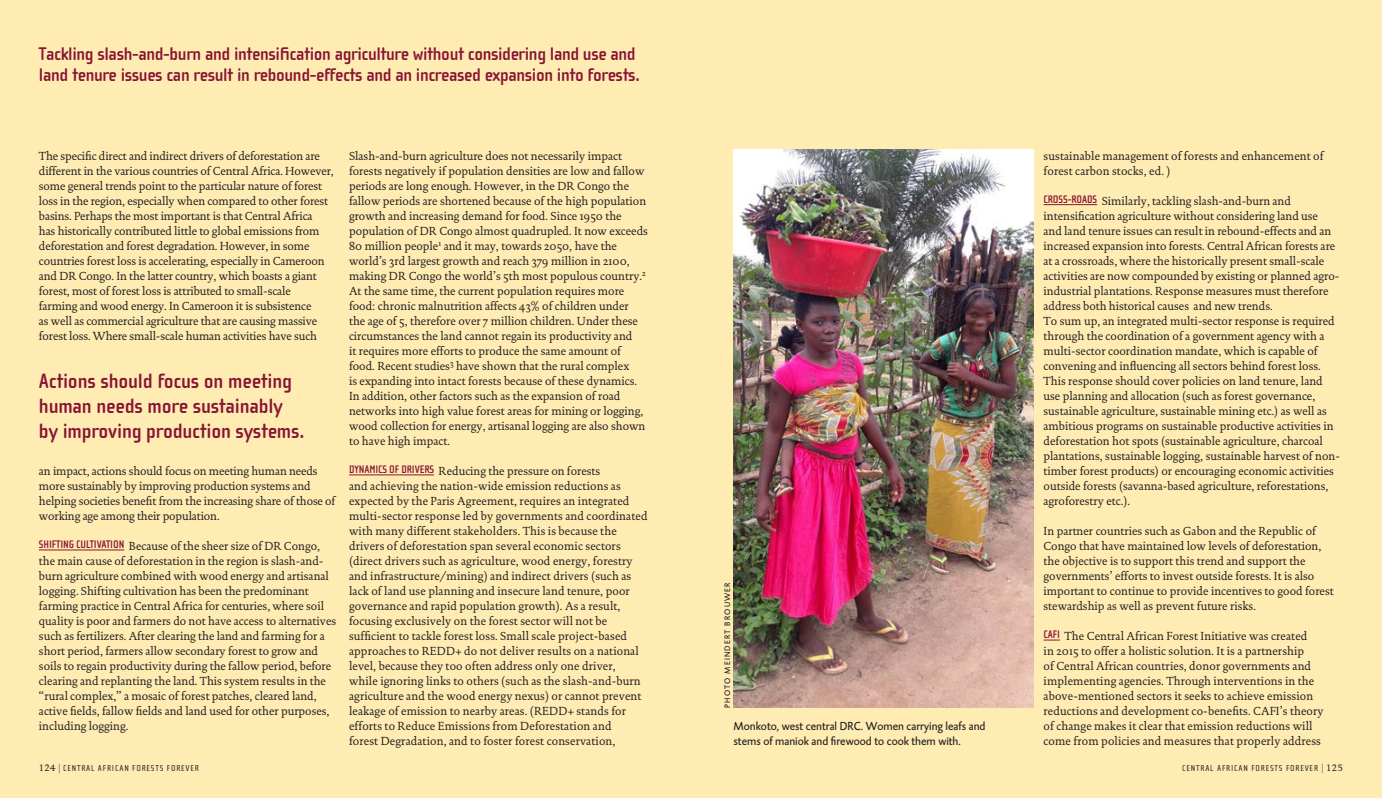
<style>
.page{position:relative;width:1382px;height:798px;background:#fff}
.page>*{position:absolute;margin:0;border:0;box-sizing:border-box;transform-origin:0 0}
.streamer{font:700 21.25px/25px "Cholla Sans";letter-spacing:-.01em;color:#881534}
.streamer-2{font:700 18.75px/21.2px "Cholla Sans";letter-spacing:-.02em;color:#881534}
.broodtekst{font:11.88px/15px "DTL Documenta ST";color:#231f20;scale:.96 1}
.tussenkop{font:11.88px/15px "DTL Documenta ST";letter-spacing:.01em;color:#231f20;scale:.96 1}
.bijschrift{font:11.88px/15px "DTL Caspari ST";color:#231f20}
.t1{font:8.75px "Cholla Sans";letter-spacing:.09em;color:#231f20}
.fotocredit{font:8.12px "DTL Caspari T";letter-spacing:.14em;color:#231f20}
.s1{font-family:"DTL Documenta T";font-size:9.38px}
.s2{font-family:"DTL Documenta ST";font-size:9.38px}
</style>
<div class="page">
<div style="left:0;top:0;width:691px;height:797px;background:#ffecb3"></div>
<div style="left:691px;top:0;width:691px;height:797px;background:#ffecb3"></div>
<hr style="left:1044px;top:204px;width:53px;height:1px;background:#881534">
<svg style="left:1044px;top:639px;width:16px;height:1px"></svg>
<hr style="left:39px;top:549px;width:85px;height:1px;background:#881534">
<hr style="left:349px;top:474px;width:85px;height:1px;background:#881534">
<img style="left:733px;top:150px;width:300px;height:557px">
<p class="streamer-2" style="left:39px;top:44px;width:602px">Tackling slash-and-burn and intensification agriculture without considering land use and land tenure issues can result in rebound-effects and an increased expansion into forests.</p>
<p class="broodtekst" style="left:39px;top:148px;width:309px">The specific direct and indirect drivers of deforestation are different in the various countries of Central Africa. However, some general trends point to the particular nature of forest loss in the region, especially when compared to other forest basins. Perhaps the most important is that Central Africa<br>has historically contributed little to global emissions from deforestation and forest degradation. However, in some countries forest loss is accelerating, especially in Cameroon and DR Congo. In the latter country, which boasts a giant forest, most of forest loss is attributed to small-scale<br>farming and wood energy. In Cameroon it is subsistence<br>as well as commercial agriculture that are causing massive forest loss. Where small-scale human activities have such</p>
<p class="streamer" style="left:39px;top:368px;width:267px">Actions should focus on meeting human needs more sustainably by improving production systems.</p>
<p class="broodtekst" style="left:39px;top:463px;width:310px">an impact, actions should focus on meeting human needs more sustainably by improving production systems and helping societies benefit from the increasing share of those of working age among their population.</p>
<p class="tussenkop" style="left:39px;top:538px;width:311px"><sup>SHIFTING</sup> <sup>CULTIVATION</sup> Because of the sheer size of DR Congo, the main cause of deforestation in the region is slash-and&shy;burn agriculture combined with wood energy and artisanal logging. Shifting cultivation has been the predominant farming practice in Central Africa for centuries, where soil quality is poor and farmers do not have access to alternatives such as fertilizers. After clearing the land and farming for a short period, farmers allow secondary forest to grow and soils to regain productivity during the fallow period, before clearing and replanting the land. This system results in the “rural complex,” a mosaic of forest patches, cleared land, active fields, fallow fields and land used for other purposes, including logging.</p>
<p class="broodtekst" style="left:349px;top:148px;width:313px">Slash-and-burn agriculture does not necessarily impact forests negatively if population densities are low and fallow periods are long enough. However, in the DR Congo the fallow periods are shortened because of the high population growth and increasing demand for food. Since 1950 the population of DR Congo almost quadrupled. It now exceeds 80 million people<sup>1</sup> and it may, towards 2050, have the world’s 3rd largest growth and reach 379 million in 2100, making DR Congo the world’s 5th most populous country.<sup>2<br></sup>At the same time, the current population requires more food: chronic malnutrition affects 43% of children under the age of 5, therefore over 7 million children. Under these circumstances the land cannot regain its productivity and<br>it requires more efforts to produce the same amount of food. Recent studies<sup>3</sup> have shown that the rural complex<br>is expanding into intact forests because of these dynamics.<br>In addition, other factors such as the expansion of road networks into high value forest areas for mining or logging, wood collection for energy, artisanal logging are also shown to have high impact.</p>
<p class="tussenkop" style="left:349px;top:463px;width:312px"><sup>DYNAMICS</sup> <sup>OF</sup> <sup>DRIVERS</sup> Reducing the pressure on forests<br>and achieving the nation-wide emission reductions as expected by the Paris Agreement, requires an integrated multi-sector response led by governments and coordinated with many different stakeholders. This is because the drivers of deforestation span several economic sectors (direct drivers such as agriculture, wood energy, forestry and infrastructure/mining) and indirect drivers (such as lack of land use planning and insecure land tenure, poor governance and rapid population growth). As a result, focusing exclusively on the forest sector will not be sufficient to tackle forest loss. Small scale project-based approaches to REDD+ do not deliver results on a national level, because they too often address only one driver,<br>while ignoring links to others (such as the slash-and-burn agriculture and the wood energy nexus) or cannot prevent leakage of emission to nearby areas. (REDD+ stands for efforts to Reduce Emissions from Deforestation and<br>forest Degradation, and to foster forest conservation,</p>
<p class="fotocredit" style="left:723px;top:707px;width:127px;rotate:-90deg">PHOTO MEINDERT BROUWER</p>
<p class="bijschrift" style="left:733px;top:718px;width:254px">Monkoto, west central DRC. Women carrying leafs and stems of maniok and firewood to cook them with.</p>
<p class="tussenkop" style="left:1044px;top:148px;width:293px">sustainable management of forests and enhancement of forest carbon stocks, ed. )</p>
<p class="tussenkop" style="left:1044px;top:193px;width:310px"><sup>CROSS-ROADS</sup> Similarly, tackling slash-and-burn and intensification agriculture without considering land use<br>and land tenure issues can result in rebound-effects and an increased expansion into forests. Central African forests are at a crossroads, where the historically present small-scale activities are now compounded by existing or planned agro&shy;industrial plantations. Response measures must therefore address both historical causes and new trends.</p>
<p class="broodtekst" style="left:1044px;top:313px;width:310px">To sum up, an integrated multi-sector response is required through the coordination of a government agency with a multi-sector coordination mandate, which is capable of convening and influencing all sectors behind forest loss.<br>This response should cover policies on land tenure, land use planning and allocation (such as forest governance, sustainable agriculture, sustainable mining etc.) as well as ambitious programs on sustainable productive activities in deforestation hot spots (sustainable agriculture, charcoal plantations, sustainable logging, sustainable harvest of non&shy;timber forest products) or encouraging economic activities outside forests (savanna-based agriculture, reforestations, agroforestry etc.).</p>
<p class="broodtekst" style="left:1044px;top:523px;width:304px">In partner countries such as Gabon and the Republic of Congo that have maintained low levels of deforestation, the objective is to support this trend and support the governments’ efforts to invest outside forests. It is also important to continue to provide incentives to good forest stewardship as well as prevent future risks.</p>
<p class="tussenkop" style="left:1044px;top:628px;width:293px"><sup>CAFI</sup> The Central African Forest Initiative was created<br>in 2015 to offer a holistic solution. It is a partnership<br>of Central African countries, donor governments and implementing agencies. Through interventions in the above-mentioned sectors it seeks to achieve emission reductions and development co-benefits. CAFI’s theory of change makes it clear that emission reductions will come from policies and measures that properly address</p>
<p class="t1" style="left:39px;top:763px;width:162px"><span class="s1">124</span> <span class="s2">|</span> CENTRAL AFRICAN FORESTS FOREVER</p>
<p class="t1" style="left:1182px;top:763px;width:162px">CENTRAL AFRICAN FORESTS FOREVER <span class="s2">|</span> <span class="s1">125</span></p>
</div>
